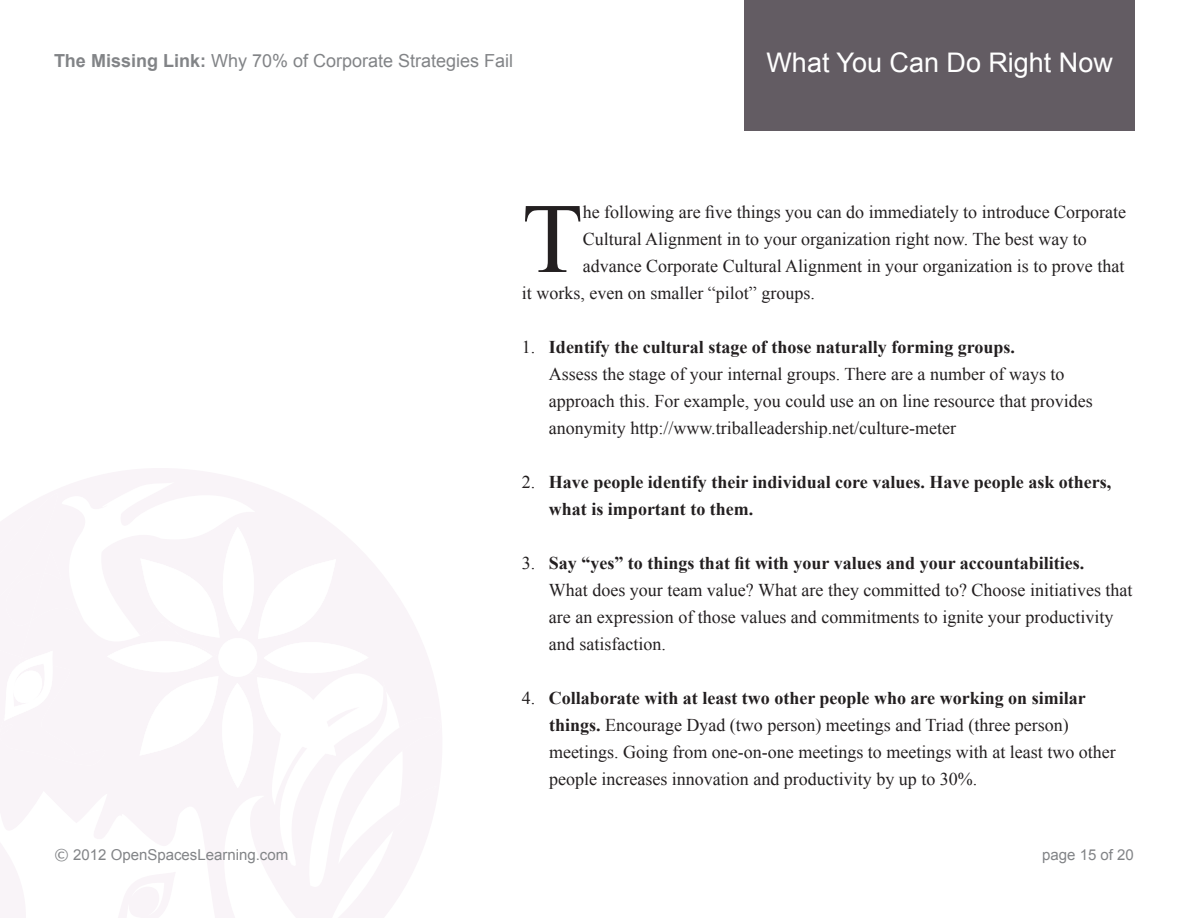
<style>
.page{position:relative;width:1188px;height:918px;background:#fff}
.page>*{position:absolute;margin:0;border:0;box-sizing:border-box;transform-origin:0 0}
.t1{font:99.6px "Times New Roman";color:#231f20}
.t2{font:27px "Arial";color:#fff}
.t3{font:18px/27px "Times New Roman";color:#231f20}
.t4{font:700 18px/27px "Times New Roman";color:#231f20}
.t5{font:18px "Arial";color:#828487}
.t6{font:15px "Arial";color:#828487}
.s1{font-weight:700}
.s2{font-weight:400}
.s3{font-family:"Verdana"}
</style>
<div class="page">
<svg style="left:50px;top:468px;width:228px;height:25px;fill:#f9f4f8"></svg>
<svg style="left:0;top:493px;width:442px;height:425px;fill:#f9f4f8"></svg>
<svg style="left:114px;top:872px;width:62px;height:46px"></svg>
<svg style="left:4px;top:651px;width:49px;height:70px"></svg>
<svg style="left:107px;top:527px;width:262px;height:261px;fill:#f9f4f8"></svg>
<div style="left:744px;top:0;width:390px;height:130px;background:#635c63"></div>
<p class="t5" style="left:54px;top:49px;width:461px"><span class="s1">The Missing Link:</span> Why 70% of Corporate Strategies Fail</p>
<h2 class="t2" style="left:766px;top:45px;width:348px">What You Can Do Right Now</h2>
<h1 class="t1" style="left:522px;top:172px;width:62px">T</h1>
<p class="t3" style="left:583px;top:198px;width:545px">he following are five things you can do immediately to introduce Corporate</p>
<p class="t3" style="left:583px;top:225px;width:506px">Cultural Alignment in to your organization right now. The best way to</p>
<p class="t3" style="left:583px;top:252px;width:543px">advance Corporate Cultural Alignment in your organization is to prove that</p>
<p class="t3" style="left:522px;top:279px;width:294px">it works, even on smaller “pilot” groups.</p>
<p class="t3" style="left:549px;top:333px;width:545px;text-indent:-27px">1. <span class="s1">Identify the cultural stage of those naturally forming groups.<br></span>Assess the stage of your internal groups. There are a number of ways to approach this. For example, you could use an on line resource that provides anonymity http://www.triballeadership.net/culture-meter</p>
<p class="t4" style="left:549px;top:468px;width:564px;text-indent:-27px"><span class="s2">2.</span> Have people identify their individual core values. Have people ask others, what is important to them.</p>
<p class="t3" style="left:549px;top:549px;width:585px;text-indent:-27px">3. <span class="s1">Say “yes” to things that fit with your values and your accountabilities.<br></span>What does your team value? What are they committed to? Choose initiatives that are an expression of those values and commitments to ignite your productivity and satisfaction.</p>
<p class="t3" style="left:549px;top:684px;width:568px;text-indent:-27px">4. <span class="s1">Collaborate with at least two other people who are working on similar things.</span> Encourage Dyad (two person) meetings and Triad (three person) meetings. Going from one-on-one meetings to meetings with at least two other people increases innovation and productivity by up to 30%.</p>
<p class="t6" style="left:54px;top:845px;width:236px"><span class="s3">©</span> 2012 OpenSpacesLearning.com</p>
<p class="t6" style="left:1042px;top:845px;width:93px">page 15 of 20</p>
</div>
